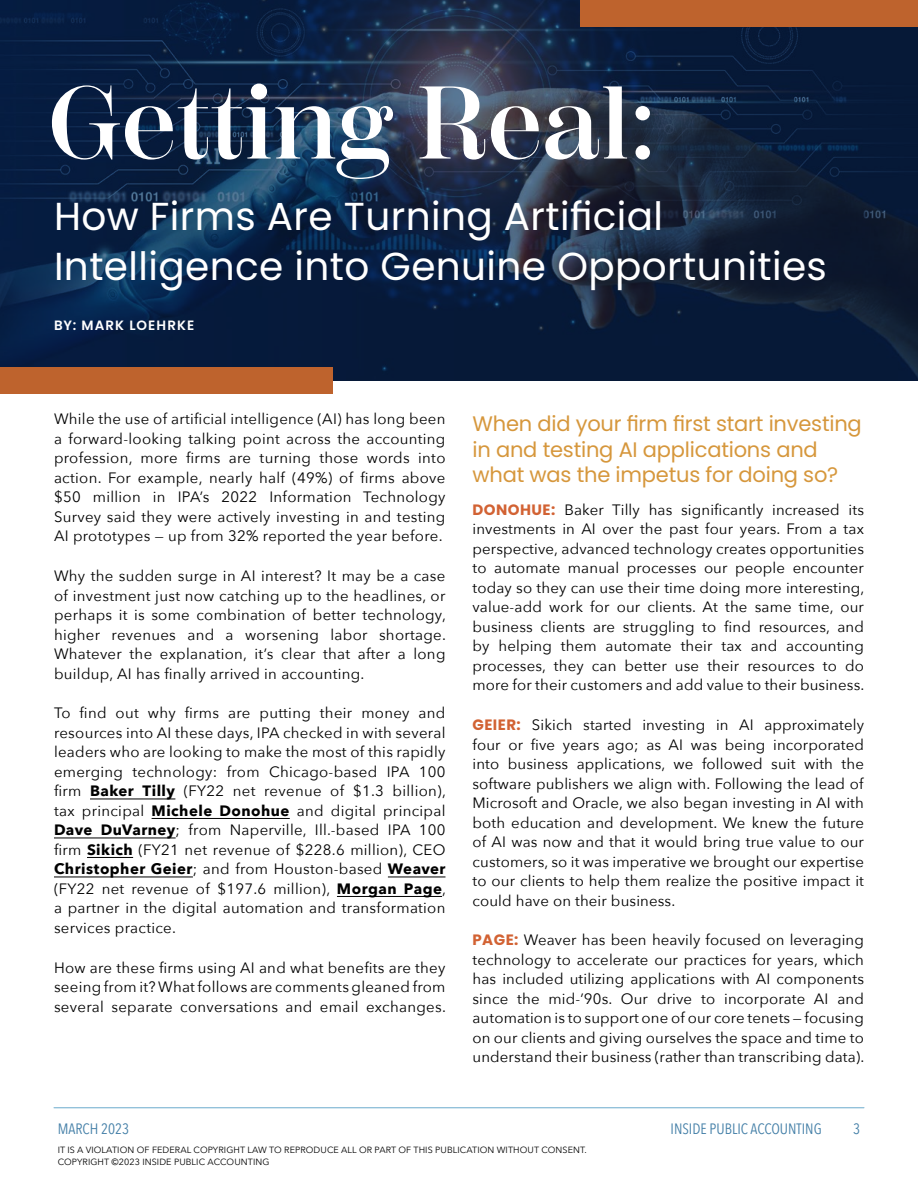
<style>
.page{position:relative;width:918px;height:1188px;background:#fff}
.page>*{position:absolute;margin:0;border:0;box-sizing:border-box;transform-origin:0 0}
.t1{font:600 102.9px "Scotch Display";color:#fff}
.t2{font:39px/50.2px "Poppins";letter-spacing:.01em;color:#fff}
.t3{font:21px/25.2px "Poppins";letter-spacing:-.01em;color:#d6973c}
.t4{font:15px/19.5px "Avenir Next";letter-spacing:.02em;color:#000;text-align:justify}
.t5{font:15px "Avenir Next Condensed";color:#4580a8}
.t6{font:600 13.5px "Poppins";letter-spacing:.08em;color:#fff}
.t7{font:9px/12px "Avenir Next";letter-spacing:.01em;color:#000}
.s1{font-weight:700}
.s2{font-family:"Poppins";font-weight:700;color:#d26233}
</style>
<div class="page">
<img style="left:0;top:0;width:918px;height:381px">
<div style="left:580px;top:0;width:338px;height:27px;background:#be632d"></div>
<div style="left:0;top:368px;width:333px;height:26px;background:#be632d"></div>
<hr style="left:90px;top:799px;width:85px;height:1px;background:#000">
<hr style="left:152px;top:818px;width:138px;height:1px;background:#000">
<hr style="left:54px;top:838px;width:122px;height:1px;background:#000">
<hr style="left:87px;top:857px;width:46px;height:1px;background:#000">
<hr style="left:54px;top:877px;width:139px;height:1px;background:#000">
<hr style="left:388px;top:877px;width:58px;height:1px;background:#000">
<hr style="left:337px;top:896px;width:105px;height:1px;background:#000">
<hr style="left:54px;top:1107px;width:810px;height:1px;background:#7bb4d2">
<h1 class="t1" style="left:48px;top:64px;width:609px">Getting Real:</h1>
<h2 class="t2" style="left:54px;top:191px;width:774px">How Firms Are Turning Artificial<br>Intelligence into Genuine Opportunities</h2>
<p class="t6" style="left:54px;top:317px;width:142px">BY: MARK LOEHRKE</p>
<p class="t4" style="left:54px;top:409px;width:393px">While the use of artificial intelligence (AI) has long been a forward-looking talking point across the accounting profession, more firms are turning those words into action. For example, nearly half (49%) of firms above $50 million in IPA’s 2022 Information Technology Survey said they were actively investing in and testing AI prototypes — up from 32% reported the year before.</p>
<p class="t4" style="left:54px;top:565px;width:393px">Why the sudden surge in AI interest? It may be a case of investment just now catching up to the headlines, or perhaps it is some combination of better technology, higher revenues and a worsening labor shortage.<br>Whatever the explanation, it’s clear that after a long buildup, AI has finally arrived in accounting.</p>
<p class="t4" style="left:54px;top:703px;width:393px">To find out why firms are putting their money and resources into AI these days, IPA checked in with several leaders who are looking to make the most of this rapidly emerging technology: from Chicago-based IPA 100 firm <span class="s1">Baker Tilly</span> (FY22 net revenue of $1.3 billion), tax principal <span class="s1">Michele Donohue</span> and digital principal <span class="s1">Dave DuVarney</span>; from Naperville, Ill.-based IPA 100 firm <span class="s1">Sikich</span> (FY21 net revenue of $228.6 million), CEO <span class="s1">Christopher Geier</span>; and from Houston-based <span class="s1">Weaver </span>(FY22 net revenue of $197.6 million), <span class="s1">Morgan Page</span>, a partner in the digital automation and transformation services practice.</p>
<p class="t4" style="left:54px;top:957px;width:393px">How are these firms using AI and what benefits are they seeing from it? What follows are comments gleaned from several separate conversations and email exchanges.</p>
<h3 class="t3" style="left:472px;top:412px;width:391px">When did your firm first start investing in and testing AI applications and what was the impetus for doing so?</h3>
<p class="t4" style="left:472px;top:499px;width:393px"><span class="s2">DONOHUE:</span> Baker Tilly has significantly increased its investments in AI over the past four years. From a tax perspective, advanced technology creates opportunities to automate manual processes our people encounter today so they can use their time doing more interesting, value-add work for our clients. At the same time, our business clients are struggling to find resources, and by helping them automate their tax and accounting processes, they can better use their resources to do more for their customers and add value to their business.</p>
<p class="t4" style="left:472px;top:714px;width:393px"><span class="s2">GEIER:</span> Sikich started investing in AI approximately four or five years ago; as AI was being incorporated into business applications, we followed suit with the software publishers we align with. Following the lead of Microsoft and Oracle, we also began investing in AI with both education and development. We knew the future of AI was now and that it would bring true value to our customers, so it was imperative we brought our expertise to our clients to help them realize the positive impact it could have on their business.</p>
<p class="t4" style="left:472px;top:930px;width:393px"><span class="s2">PAGE:</span> Weaver has been heavily focused on leveraging technology to accelerate our practices for years, which has included utilizing applications with AI components since the mid-’90s. Our drive to incorporate AI and automation is to support one of our core tenets — focusing on our clients and giving ourselves the space and time to understand their business (rather than transcribing data).</p>
<p class="t5" style="left:58px;top:1116px;width:73px">MARCH 2023</p>
<p class="t5" style="left:671px;top:1116px;width:153px">INSIDE PUBLIC ACCOUNTING</p>
<p class="t5" style="left:853px;top:1116px;width:9px">3</p>
<p class="t7" style="left:58px;top:1143px;width:531px">IT IS A VIOLATION OF FEDERAL COPYRIGHT LAW TO REPRODUCE ALL OR PART OF THIS PUBLICATION WITHOUT CONSENT.<br>COPYRIGHT ©2023 INSIDE PUBLIC ACCOUNTING</p>
</div>
